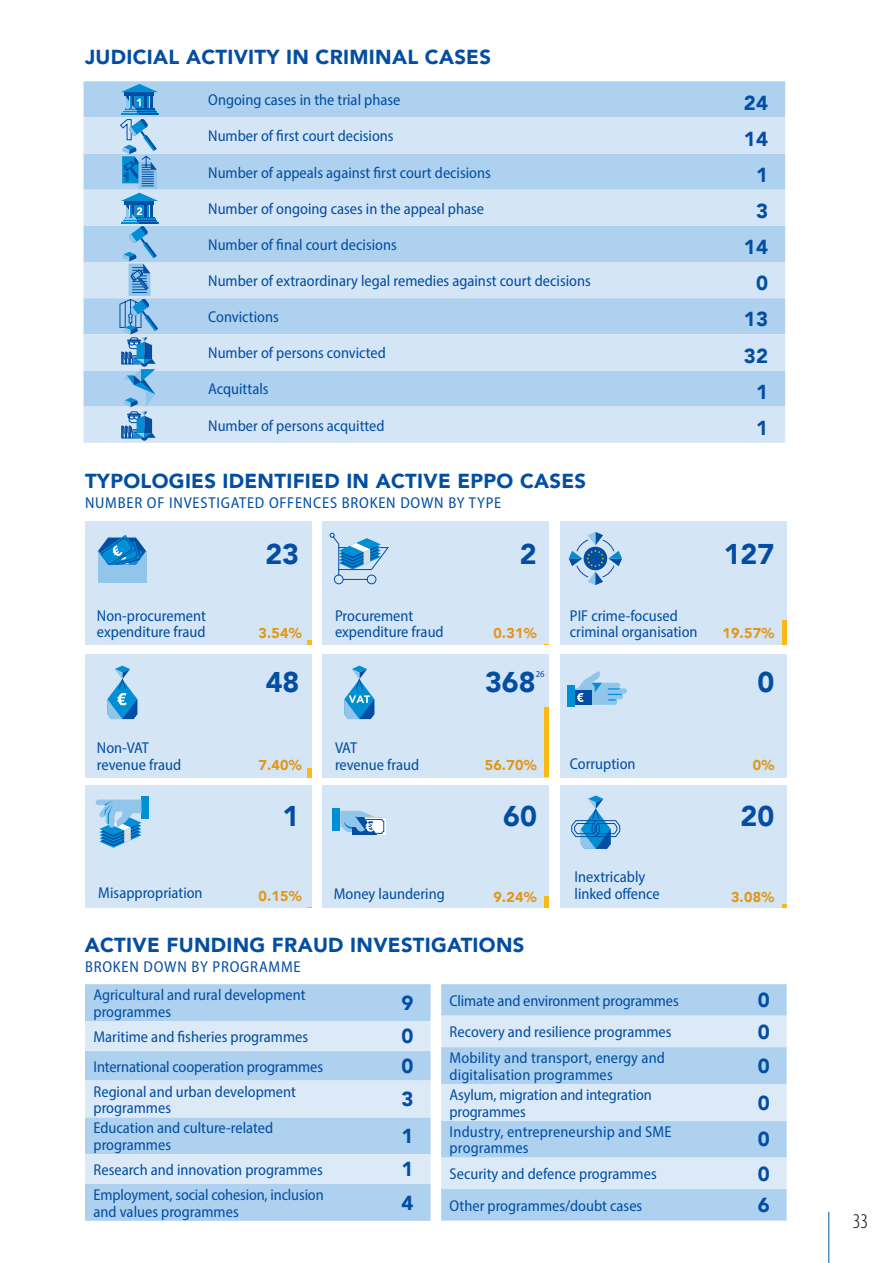
<style>
.page{position:relative;width:893px;height:1263px;background:#fff}
.page>*{position:absolute;margin:0;border:0;box-sizing:border-box;transform-origin:0 0}
.t1{font:900 28.5px "Avenir";color:#034ea2}
.t2{font:300 condensed 21px "Myriad Pro";color:#000}
.t3{font:900 20.25px "Avenir";letter-spacing:.015em;color:#034ea2}
.t4{font:semi-condensed 15.75px/16.5px "Myriad Pro";color:#034ea2}
.t5{font:semi-condensed 15.75px "Myriad Pro";letter-spacing:.05em;color:#034ea2}
.t6{font:900 14.25px "Avenir";letter-spacing:.015em;color:#e29717}
.t7{font:semi-condensed 9.15px "Myriad Pro";color:#034ea2}
</style>
<div class="page">
<hr style="left:828px;top:1212px;width:1px;height:51px;background:#034ea2">
<div style="left:85px;top:521px;width:227px;height:124px;background:#d4e5f6"></div>
<div style="left:85px;top:654px;width:227px;height:123px;background:#d4e5f6"></div>
<div style="left:85px;top:785px;width:227px;height:123px;background:#d4e5f6"></div>
<div style="left:322px;top:521px;width:227px;height:124px;background:#d4e5f6"></div>
<div style="left:322px;top:654px;width:227px;height:123px;background:#d4e5f6"></div>
<div style="left:322px;top:785px;width:227px;height:123px;background:#d4e5f6"></div>
<div style="left:560px;top:521px;width:227px;height:124px;background:#d4e5f6"></div>
<div style="left:560px;top:654px;width:227px;height:123px;background:#d4e5f6"></div>
<div style="left:560px;top:785px;width:227px;height:123px;background:#d4e5f6"></div>
<div style="left:84px;top:81px;width:701px;height:36px;background:#add1ef"></div>
<svg style="left:84px;top:117px;width:701px;height:326px;background:#c3dcf2"></svg>
<div style="left:85px;top:984px;width:346px;height:237px;background:#add1ef"></div>
<svg style="left:85px;top:1021px;width:346px;height:163px;background:#c9e0f3"></svg>
<div style="left:441px;top:984px;width:346px;height:236px;background:#add1ef"></div>
<svg style="left:441px;top:1016px;width:346px;height:173px;background:#c8dff3"></svg>
<div style="left:98px;top:551px;width:48px;height:32px;background:#92c5ea"></div>
<svg style="left:98px;top:535px;width:48px;height:29px"></svg>
<svg style="left:307px;top:640px;width:5px;height:5px"></svg>
<div style="left:307px;top:768px;width:5px;height:9px;background:#fdb913"></div>
<div style="left:544px;top:896px;width:5px;height:12px;background:#fdb913"></div>
<div style="left:544px;top:707px;width:5px;height:70px;background:#fdb913"></div>
<div style="left:782px;top:620px;width:5px;height:24px;background:#fdb913"></div>
<svg style="left:782px;top:904px;width:5px;height:3px"></svg>
<svg style="left:330px;top:533px;width:59px;height:51px"></svg>
<svg style="left:569px;top:532px;width:53px;height:53px"></svg>
<svg style="left:107px;top:666px;width:30px;height:53px"></svg>
<svg style="left:344px;top:666px;width:30px;height:53px"></svg>
<div style="left:567px;top:685px;width:8px;height:21px;background:#008ed4"></div>
<svg style="left:575px;top:671px;width:52px;height:34px"></svg>
<div style="left:142px;top:797px;width:7px;height:22px;background:#008ed4"></div>
<svg style="left:96px;top:799px;width:46px;height:49px"></svg>
<div style="left:333px;top:809px;width:7px;height:22px;background:#008ed4"></div>
<svg style="left:340px;top:811px;width:45px;height:24px"></svg>
<svg style="left:571px;top:795px;width:49px;height:54px"></svg>
<div style="left:141px;top:434px;width:7px;height:7px;background:#034ea2;border-radius:50%"></div>
<svg style="left:120px;top:84px;width:38px;height:354px;background:#79b2dd"></svg>
<p class="t3" style="left:85px;top:40px;width:407px">JUDICIAL ACTIVITY IN CRIMINAL CASES</p>
<p class="t4" style="left:208px;top:92px;width:194px">Ongoing cases in the trial phase</p>
<p class="t3" style="left:744px;top:85px;width:26px">24</p>
<p class="t4" style="left:208px;top:128px;width:187px">Number of first court decisions</p>
<p class="t3" style="left:744px;top:121px;width:26px">14</p>
<p class="t4" style="left:208px;top:164px;width:284px">Number of appeals against first court decisions</p>
<p class="t3" style="left:756px;top:157px;width:13px">1</p>
<p class="t4" style="left:208px;top:200px;width:277px">Number of ongoing cases in the appeal phase</p>
<p class="t3" style="left:756px;top:194px;width:13px">3</p>
<p class="t4" style="left:208px;top:236px;width:190px">Number of final court decisions</p>
<p class="t3" style="left:744px;top:230px;width:26px">14</p>
<p class="t4" style="left:208px;top:272px;width:384px">Number of extraordinary legal remedies against court decisions</p>
<p class="t3" style="left:756px;top:266px;width:13px">0</p>
<p class="t4" style="left:208px;top:308px;width:72px">Convictions</p>
<p class="t3" style="left:744px;top:302px;width:26px">13</p>
<p class="t4" style="left:208px;top:345px;width:179px">Number of persons convicted</p>
<p class="t3" style="left:744px;top:338px;width:26px">32</p>
<p class="t4" style="left:208px;top:381px;width:62px">Acquittals</p>
<p class="t3" style="left:756px;top:374px;width:13px">1</p>
<p class="t4" style="left:208px;top:417px;width:178px">Number of persons acquitted</p>
<p class="t3" style="left:756px;top:410px;width:13px">1</p>
<p class="t3" style="left:85px;top:464px;width:503px">TYPOLOGIES IDENTIFIED IN ACTIVE EPPO CASES</p>
<p class="t5" style="left:85px;top:493px;width:418px">NUMBER OF INVESTIGATED OFFENCES BROKEN DOWN BY TYPE</p>
<p class="t4" style="left:97px;top:607px;width:111px">Non-procurement expenditure fraud</p>
<h1 class="t1" style="left:265px;top:529px;width:35px">23</h1>
<h1 class="t1" style="left:520px;top:529px;width:18px">2</h1>
<h1 class="t1" style="left:724px;top:529px;width:52px">127</h1>
<p class="t6" style="left:258px;top:621px;width:45px">3.54%</p>
<p class="t4" style="left:335px;top:607px;width:110px">Procurement expenditure fraud</p>
<p class="t4" style="left:570px;top:607px;width:129px">PIF crime-focused criminal organisation</p>
<p class="t6" style="left:493px;top:621px;width:45px">0.31%</p>
<p class="t6" style="left:722px;top:621px;width:53px">19.57%</p>
<h1 class="t1" style="left:266px;top:658px;width:35px">48</h1>
<h1 class="t1" style="left:485px;top:658px;width:52px">368</h1>
<p class="t7" style="left:536px;top:668px;width:10px">26</p>
<h1 class="t1" style="left:757px;top:658px;width:18px">0</h1>
<p class="t4" style="left:97px;top:739px;width:86px">Non-VAT revenue fraud</p>
<p class="t4" style="left:335px;top:739px;width:86px">VAT<br>revenue fraud</p>
<p class="t6" style="left:258px;top:753px;width:45px">7.40%</p>
<p class="t6" style="left:485px;top:753px;width:53px">56.70%</p>
<p class="t4" style="left:570px;top:756px;width:67px">Corruption</p>
<p class="t6" style="left:753px;top:753px;width:23px">0%</p>
<h1 class="t1" style="left:283px;top:792px;width:18px">1</h1>
<h1 class="t1" style="left:503px;top:792px;width:35px">60</h1>
<h1 class="t1" style="left:741px;top:792px;width:35px">20</h1>
<p class="t4" style="left:98px;top:884px;width:106px">Misappropriation</p>
<p class="t4" style="left:334px;top:885px;width:112px">Money laundering</p>
<p class="t6" style="left:258px;top:884px;width:45px">0.15%</p>
<p class="t6" style="left:493px;top:884px;width:45px">9.24%</p>
<p class="t4" style="left:575px;top:869px;width:87px">Inextricably linked offence</p>
<p class="t6" style="left:731px;top:884px;width:45px">3.08%</p>
<p class="t3" style="left:85px;top:927px;width:441px">ACTIVE FUNDING FRAUD INVESTIGATIONS</p>
<p class="t5" style="left:85px;top:957px;width:217px">BROKEN DOWN BY PROGRAMME</p>
<p class="t4" style="left:94px;top:986px;width:214px">Agricultural and rural development programmes</p>
<p class="t3" style="left:402px;top:985px;width:13px">9</p>
<p class="t4" style="left:94px;top:1028px;width:216px">Maritime and fisheries programmes</p>
<p class="t3" style="left:402px;top:1019px;width:13px">0</p>
<p class="t4" style="left:94px;top:1058px;width:231px">International cooperation programmes</p>
<p class="t3" style="left:402px;top:1048px;width:13px">0</p>
<p class="t4" style="left:94px;top:1083px;width:204px">Regional and urban development programmes</p>
<p class="t3" style="left:402px;top:1082px;width:13px">3</p>
<p class="t4" style="left:94px;top:1120px;width:181px">Education and culture-related programmes</p>
<p class="t3" style="left:402px;top:1118px;width:13px">1</p>
<p class="t4" style="left:94px;top:1161px;width:231px">Research and innovation programmes</p>
<p class="t3" style="left:402px;top:1152px;width:13px">1</p>
<p class="t4" style="left:94px;top:1186px;width:232px">Employment, social cohesion, inclusion and values programmes</p>
<p class="t3" style="left:402px;top:1185px;width:13px">4</p>
<p class="t4" style="left:450px;top:992px;width:231px">Climate and environment programmes</p>
<p class="t3" style="left:758px;top:983px;width:13px">0</p>
<p class="t4" style="left:450px;top:1023px;width:223px">Recovery and resilience programmes</p>
<p class="t3" style="left:758px;top:1014px;width:13px">0</p>
<p class="t4" style="left:450px;top:1049px;width:217px">Mobility and transport, energy and digitalisation programmes</p>
<p class="t3" style="left:758px;top:1048px;width:13px">0</p>
<p class="t4" style="left:450px;top:1086px;width:204px">Asylum, migration and integration programmes</p>
<p class="t3" style="left:758px;top:1085px;width:13px">0</p>
<p class="t4" style="left:450px;top:1123px;width:223px">Industry, entrepreneurship and SME programmes</p>
<p class="t3" style="left:758px;top:1122px;width:13px">0</p>
<p class="t4" style="left:450px;top:1165px;width:209px">Security and defence programmes</p>
<p class="t3" style="left:758px;top:1156px;width:13px">0</p>
<p class="t4" style="left:450px;top:1197px;width:194px">Other programmes/doubt cases</p>
<p class="t3" style="left:758px;top:1187px;width:13px">6</p>
<h2 class="t2" style="left:853px;top:1208px;width:17px">33</h2>
</div>
